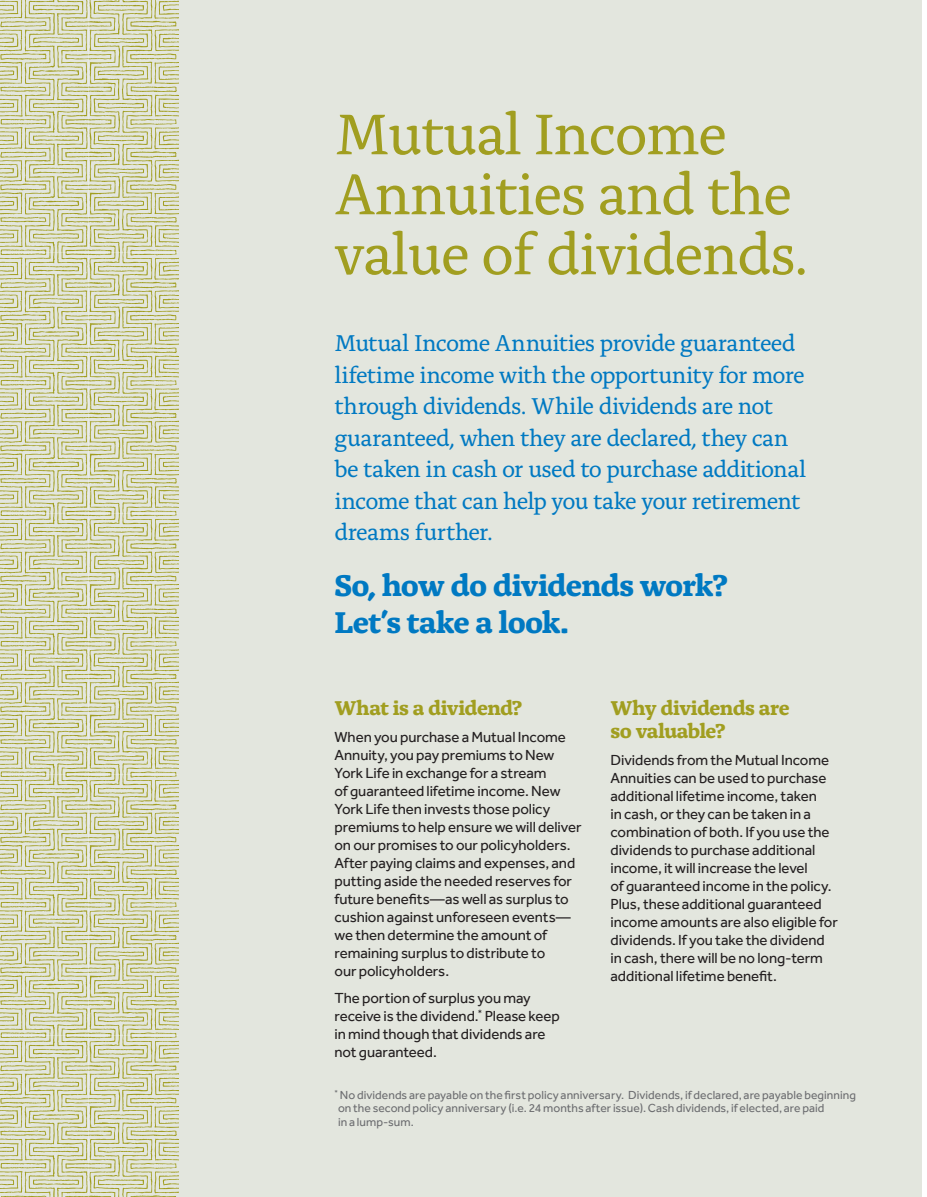
<style>
.page{position:relative;width:927px;height:1197px;background:#fff}
.page>*{position:absolute;margin:0;border:0;box-sizing:border-box;transform-origin:0 0}
.t1{font:60px/60px "Alda OT";letter-spacing:-.025em;color:#a19e20}
.t2{font:700 31.5px/37.5px "Alda OT";letter-spacing:-.03em;color:#0079c2}
.t3{font:24px/31.5px "Alda OT";letter-spacing:-.03em;color:#0079c2}
.t4{font:700 21px/22.5px "Alda OT";letter-spacing:-.025em;color:#a19e20}
.t5{font:15px/18px "NYLIC Effra";letter-spacing:-.005em;color:#231f20}
.t6{font:12px/13.5px "NYLIC Effra";letter-spacing:.005em;color:#6c6d70}
</style>
<div class="page">
<div style="left:178px;top:0;width:744px;height:1197px;background:#e3e6de"></div>
<svg style="left:0;top:0;width:178px;height:1197px;background:#d4d5b3"></svg>
<svg style="left:0;top:0;width:5px;height:5px"></svg>
<svg style="left:0;top:1192px;width:5px;height:5px"></svg>
<h1 class="t1" style="left:334px;top:109px;width:475px">Mutual Income<br>Annuities and the value of dividends.</h1>
<p class="t3" style="left:334px;top:330px;width:473px">Mutual Income Annuities provide guaranteed lifetime income with the opportunity for more through dividends. While dividends are not guaranteed, when they are declared, they can be taken in cash or used to purchase additional income that can help you take your retirement dreams further.</p>
<h2 class="t2" style="left:334px;top:569px;width:395px">So, how do dividends work?<br>Let’s take a look.</h2>
<h3 class="t4" style="left:334px;top:699px;width:189px">What is a dividend?</h3>
<p class="t5" style="left:334px;top:728px;width:249px">When you purchase a Mutual Income Annuity, you pay premiums to New York Life in exchange for a stream<br>of guaranteed lifetime income. New York Life then invests those policy premiums to help ensure we will deliver on our promises to our policyholders.<br>After paying claims and expenses, and putting aside the needed reserves for future benefits—as well as surplus to cushion against unforeseen events— we then determine the amount of remaining surplus to distribute to<br>our policyholders.</p>
<p class="t5" style="left:334px;top:989px;width:227px">The portion of surplus you may receive is the dividend.<sup>*</sup> Please keep in mind though that dividends are not guaranteed.</p>
<h3 class="t4" style="left:610px;top:699px;width:181px">Why dividends are so valuable?</h3>
<p class="t5" style="left:610px;top:750px;width:229px">Dividends from the Mutual Income Annuities can be used to purchase additional lifetime income, taken<br>in cash, or they can be taken in a combination of both. If you use the dividends to purchase additional income, it will increase the level<br>of guaranteed income in the policy.<br>Plus, these additional guaranteed income amounts are also eligible for dividends. If you take the dividend in cash, there will be no long-term additional lifetime benefit.</p>
<p class="t6" style="left:334px;top:1088px;width:523px"><sup>*</sup> No dividends are payable on the first policy anniversary. Dividends, if declared, are payable beginning on the second policy anniversary (i.e. 24 months after issue). Cash dividends, if elected, are paid<br>in a lump-sum.</p>
</div>
